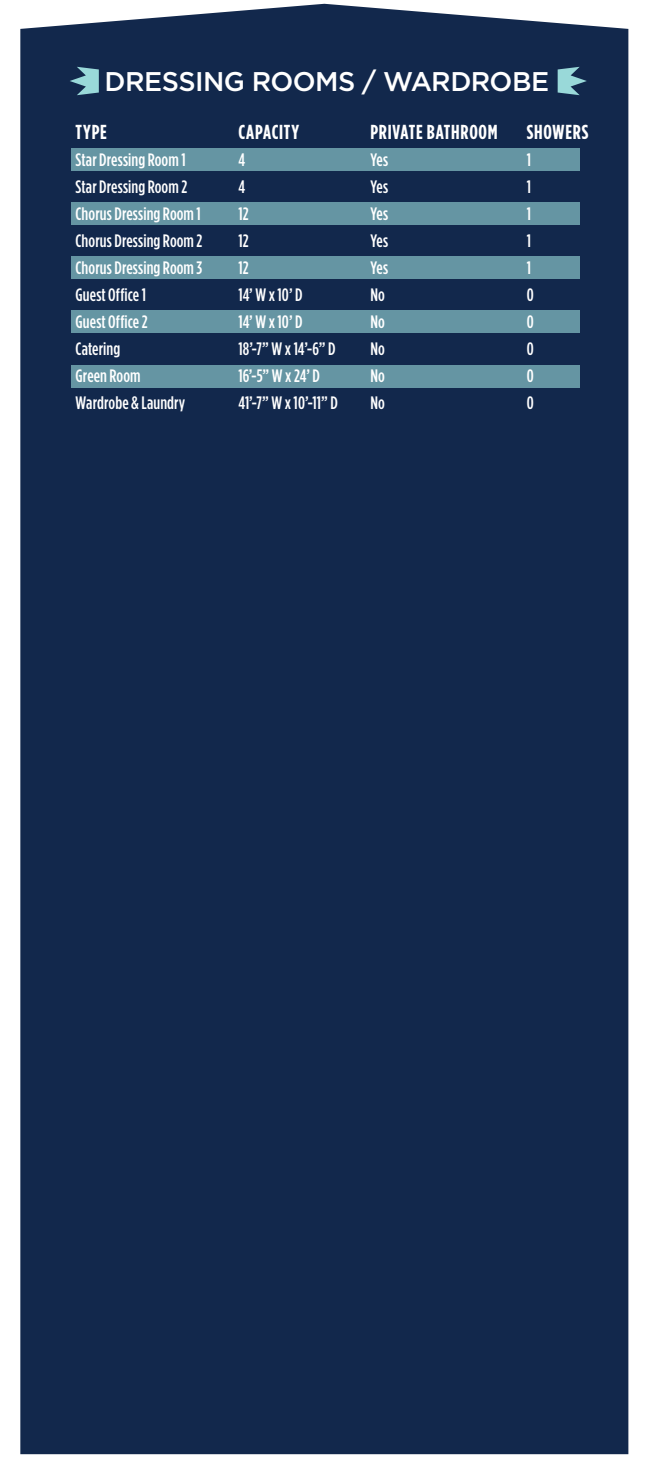
<style>
.page{position:relative;width:648px;height:1458px;background:#fff}
.page>*{position:absolute;margin:0;border:0;box-sizing:border-box;transform-origin:0 0}
.t1{font:500 27px "Gotham HTF";letter-spacing:-.02em;color:#fff}
.t2{font:700 condensed 20.25px "Gotham HTF";letter-spacing:.035em;color:#fff}
.t3{font:500 condensed 18px/27px "Gotham HTF";letter-spacing:.005em;color:#fff}
</style>
<div class="page">
<div style="left:20px;top:4px;width:608px;height:1450px;background:#12284c"></div>
<svg style="left:558px;top:67px;width:29px;height:28px"></svg>
<svg style="left:70px;top:67px;width:29px;height:28px"></svg>
<div style="left:72px;top:148px;width:508px;height:23px;background:#6595a3"></div>
<div style="left:72px;top:202px;width:508px;height:23px;background:#6595a3"></div>
<div style="left:72px;top:256px;width:508px;height:23px;background:#6595a3"></div>
<div style="left:72px;top:310px;width:508px;height:23px;background:#6595a3"></div>
<div style="left:72px;top:365px;width:508px;height:23px;background:#6595a3"></div>
<h1 class="t1" style="left:104px;top:67px;width:446px">DRESSING ROOMS / WARDROBE</h1>
<p class="t2" style="left:76px;top:121px;width:33px">TYPE</p>
<p class="t3" style="left:76px;top:146px;width:128px">Star Dressing Room 1<br>Star Dressing Room 2<br>Chorus Dressing Room 1<br>Chorus Dressing Room 2<br>Chorus Dressing Room 3<br>Guest Office 1<br>Guest Office 2<br>Catering<br>Green Room<br>Wardrobe &amp; Laundry</p>
<p class="t2" style="left:238px;top:121px;width:62px">CAPACITY</p>
<p class="t3" style="left:238px;top:146px;width:101px">4<br>4<br>12<br>12<br>12<br>14’ W x 10’ D<br>14’ W x 10’ D<br>18’-7” W x 14’-6” D<br>16’-5” W x 24’ D<br>41’-7” W x 10’-11” D</p>
<p class="t2" style="left:370px;top:121px;width:129px">PRIVATE BATHROOM</p>
<p class="t3" style="left:370px;top:146px;width:19px">Yes<br>Yes<br>Yes<br>Yes<br>Yes<br>No<br>No<br>No<br>No<br>No</p>
<p class="t2" style="left:527px;top:121px;width:63px">SHOWERS</p>
<p class="t3" style="left:527px;top:146px;width:8px">1<br>1<br>1<br>1<br>1<br>0<br>0<br>0<br>0<br>0</p>
</div>
